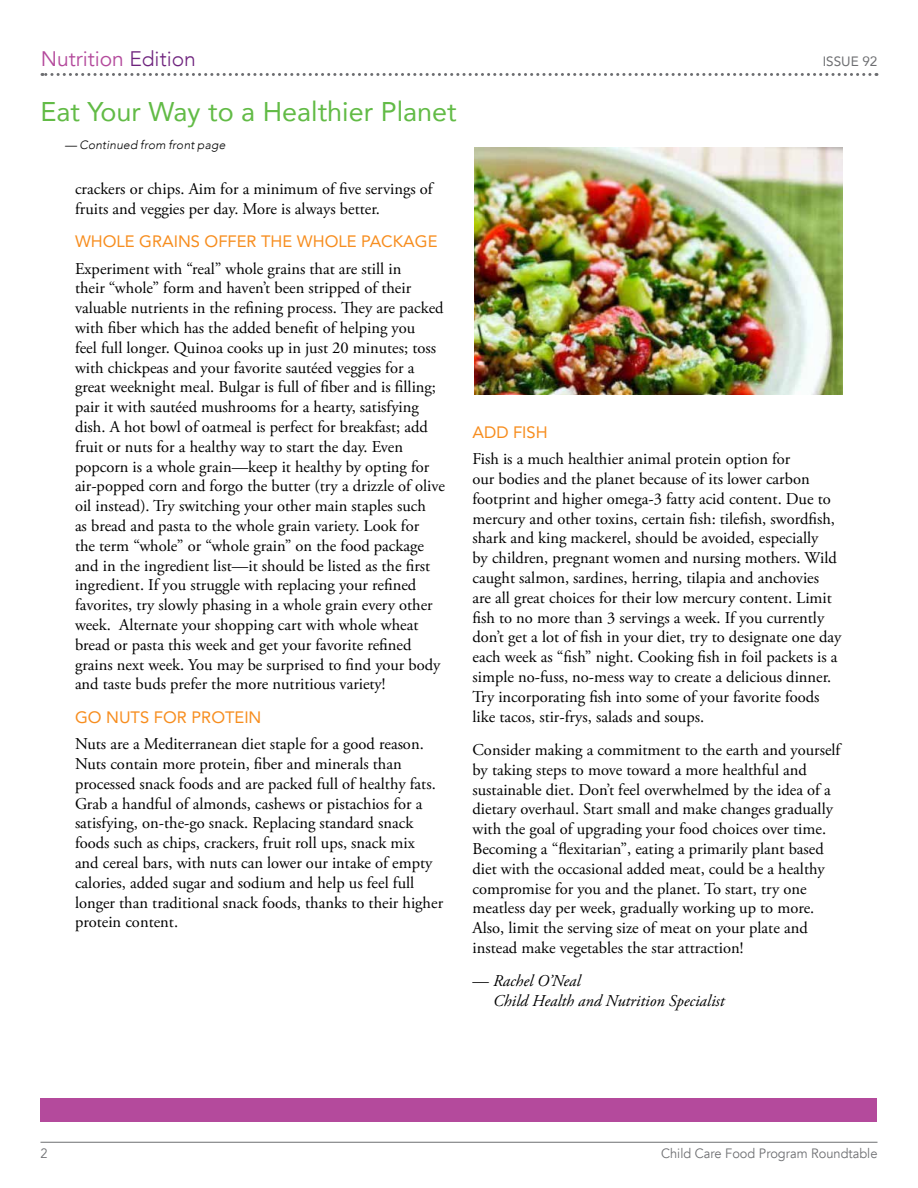
<style>
.page{position:relative;width:918px;height:1188px;background:#fff}
.page>*{position:absolute;margin:0;border:0;box-sizing:border-box;transform-origin:0 0}
.t1{font:27px "Avenir";color:#62bb46}
.t2{font:21px "Avenir";color:#b44a9c}
.t3{font:16.5px/19.8px "Adobe Garamond Pro";color:#000}
.t4{font:16.5px "Avenir";color:#f78d1e}
.t5{font:italic 16.5px/19.8px "Adobe Garamond Pro";color:#000}
.t6{font:13.5px "Avenir";color:#6d6e71;scale:.95 1}
.t7{font:13.5px "Avenir";color:#6d6e71}
.t8{font:italic 300 12px "Avenir";letter-spacing:.015em;color:#000}
.s1{font-weight:300;color:#6f247e}
.s2{font-style:normal}
</style>
<div class="page">
<hr style="left:40px;top:1142px;width:838px;height:1px;background:#6d6e71">
<svg style="left:42px;top:73px;width:828px;height:3px"></svg>
<div style="left:40px;top:1098px;width:838px;height:23px;background:#b44a9c"></div>
<img style="left:475px;top:148px;width:368px;height:246px">
<p class="t2" style="left:41px;top:46px;width:157px">Nutrition <span class="s1">Edition</span></p>
<h1 class="t1" style="left:40px;top:90px;width:418px">Eat Your Way to a Healthier Planet</h1>
<p class="t8" style="left:65px;top:138px;width:162px">— Continued from front page</p>
<p class="t3" style="left:75px;top:179px;width:359px">crackers or chips. Aim for a minimum of five servings of fruits and veggies per day. More is always better.</p>
<p class="t4" style="left:75px;top:228px;width:364px">WHOLE GRAINS OFFER THE WHOLE PACKAGE</p>
<p class="t3" style="left:75px;top:259px;width:371px">Experiment with “real” whole grains that are still in<br>their “whole” form and haven’t been stripped of their valuable nutrients in the refining process. They are packed with fiber which has the added benefit of helping you<br>feel full longer. Quinoa cooks up in just 20 minutes; toss with chickpeas and your favorite sautéed veggies for a great weeknight meal. Bulgar is full of fiber and is filling; pair it with sautéed mushrooms for a hearty, satisfying dish. A hot bowl of oatmeal is perfect for breakfast; add fruit or nuts for a healthy way to start the day. Even popcorn is a whole grain—keep it healthy by opting for air-popped corn and forgo the butter (try a drizzle of olive oil instead). Try switching your other main staples such<br>as bread and pasta to the whole grain variety. Look for<br>the term “whole” or “whole grain” on the food package and in the ingredient list—it should be listed as the first ingredient. If you struggle with replacing your refined favorites, try slowly phasing in a whole grain every other week. Alternate your shopping cart with whole wheat bread or pasta this week and get your favorite refined grains next week. You may be surprised to find your body and taste buds prefer the more nutritious variety!</p>
<p class="t4" style="left:75px;top:704px;width:188px">GO NUTS FOR PROTEIN</p>
<p class="t3" style="left:75px;top:735px;width:370px">Nuts are a Mediterranean diet staple for a good reason.<br>Nuts contain more protein, fiber and minerals than processed snack foods and are packed full of healthy fats.<br>Grab a handful of almonds, cashews or pistachios for a satisfying, on-the-go snack. Replacing standard snack foods such as chips, crackers, fruit roll ups, snack mix<br>and cereal bars, with nuts can lower our intake of empty calories, added sugar and sodium and help us feel full longer than traditional snack foods, thanks to their higher protein content.</p>
<p class="t7" style="left:823px;top:50px;width:56px">ISSUE 92</p>
<p class="t4" style="left:473px;top:419px;width:77px">ADD FISH</p>
<p class="t3" style="left:473px;top:450px;width:370px">Fish is a much healthier animal protein option for<br>our bodies and the planet because of its lower carbon footprint and higher omega-3 fatty acid content. Due to mercury and other toxins, certain fish: tilefish, swordfish, shark and king mackerel, should be avoided, especially<br>by children, pregnant women and nursing mothers. Wild caught salmon, sardines, herring, tilapia and anchovies are all great choices for their low mercury content. Limit fish to no more than 3 servings a week. If you currently don’t get a lot of fish in your diet, try to designate one day each week as “fish” night. Cooking fish in foil packets is a simple no-fuss, no-mess way to create a delicious dinner.<br>Try incorporating fish into some of your favorite foods like tacos, stir-frys, salads and soups.</p>
<p class="t3" style="left:473px;top:740px;width:369px">Consider making a commitment to the earth and yourself by taking steps to move toward a more healthful and sustainable diet. Don’t feel overwhelmed by the idea of a dietary overhaul. Start small and make changes gradually with the goal of upgrading your food choices over time.<br>Becoming a “flexitarian”, eating a primarily plant based diet with the occasional added meat, could be a healthy compromise for you and the planet. To start, try one meatless day per week, gradually working up to more.<br>Also, limit the serving size of meat on your plate and instead make vegetables the star attraction!</p>
<p class="t5" style="left:493px;top:972px;width:233px;text-indent:-21px"><span class="s2">—</span> Rachel O’Neal<br>Child Health and Nutrition Specialist</p>
<p class="t6" style="left:40px;top:1145px;width:9px">2</p>
<p class="t6" style="left:661px;top:1145px;width:229px">Child Care Food Program Roundtable</p>
</div>
